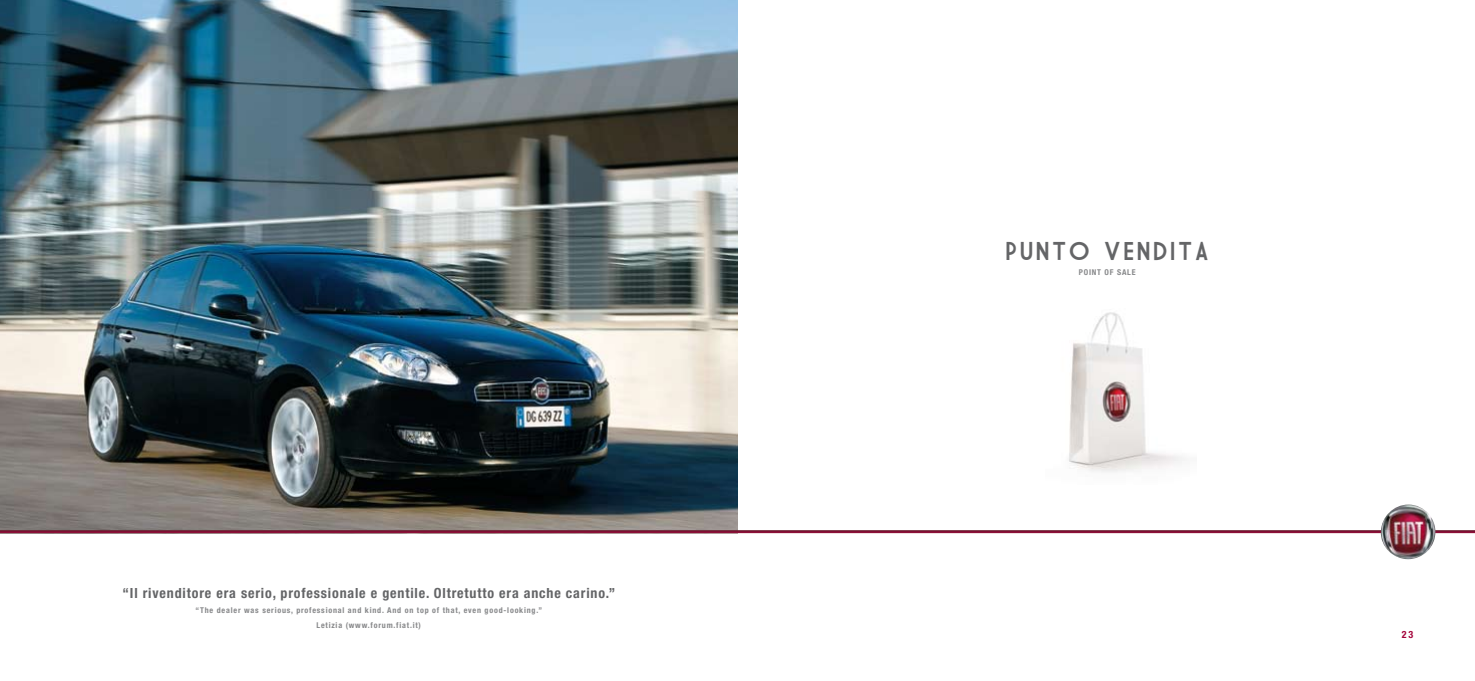
<style>
.page{position:relative;width:1475px;height:681px;background:#fff}
.page>*{position:absolute;margin:0;border:0;box-sizing:border-box;transform-origin:0 0}
.t1{font:25px "Market Deco";letter-spacing:.1em;color:#646567}
.t2{font:700 condensed 14px "Helvetica Neue";letter-spacing:.06em;color:#646567}
.t3{font:700 condensed 10px "Helvetica Neue";color:#a40239}
.t4{font:700 condensed 8px/14.8px "Helvetica Neue";letter-spacing:.1em;color:#87888a;text-align:center}
</style>
<div class="page">
<img style="left:0;top:0;width:737px;height:529px">
<img style="left:1069px;top:312px;width:116px;height:160px">
<img style="left:0;top:529px;width:1474px;height:7px">
<img style="left:1380px;top:504px;width:55px;height:55px">
<h2 class="t2" style="left:123px;top:584px;width:494px">“Il rivenditore era serio, professionale e gentile. Oltretutto era anche carino.”</h2>
<p class="t4" style="left:196px;top:602px;width:348px">“The dealer was serious, professional and kind. And on top of that, even good-looking.”<br>Letizia (www.forum.fiat.it)</p>
<h1 class="t1" style="left:1005px;top:240px;width:205px">PUNTO VENDITA</h1>
<p class="t4" style="left:1078px;top:264px;width:58px">POINT OF SALE</p>
<p class="t3" style="left:1401px;top:628px;width:13px">23</p>
</div>
